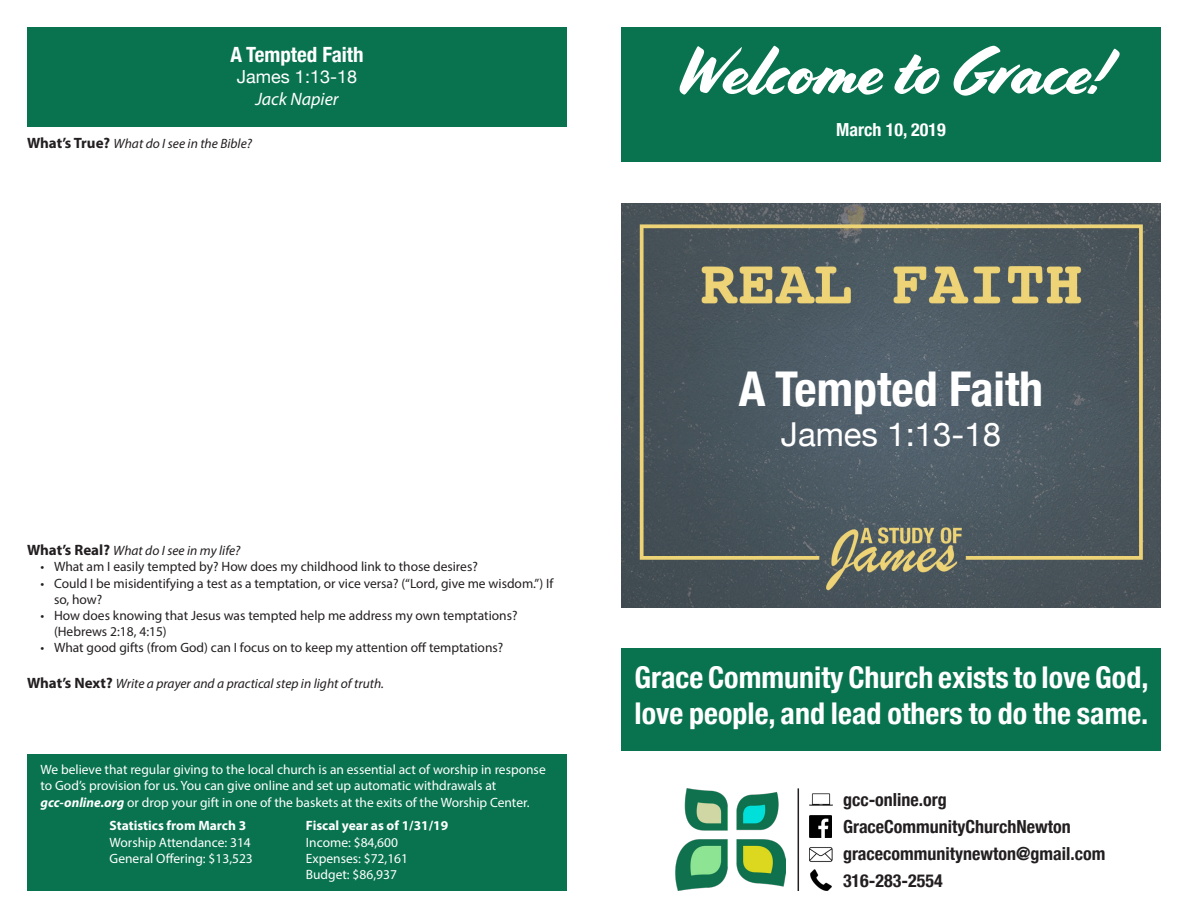
<style>
.page{position:relative;width:1188px;height:918px;background:#fff}
.page>*{position:absolute;margin:0;border:0;box-sizing:border-box;transform-origin:0 0}
.t1{font:67.5px "Cortado";color:#fff}
.t2{font:700 condensed 48px "Helvetica Neue";color:#fff}
.t3{font:33px "Helvetica Neue";color:#fff}
.t4{font:700 condensed 30px/36px "Helvetica Neue";color:#fff}
.t5{font:700 condensed 21px "Helvetica Neue";color:#fff}
.t6{font:700 condensed 18px "Helvetica Neue";color:#231f20}
.t7{font:700 condensed 18px "Helvetica Neue";color:#fff}
.t8{font:18px "Helvetica Neue";color:#fff}
.t9{font:italic 18px "Myriad Pro";color:#fff}
.t10{font:13.5px/16.2px "Myriad Pro";color:#fff}
.t11{font:13.5px/16.2px "Myriad Pro";color:#231f20}
.t12{font:italic 13.5px "Myriad Pro";color:#231f20}
.t13{font:700 13.5px "Myriad Pro";color:#fff}
.s1{font-weight:700;font-style:normal;font-size:15px}
.s2{font-weight:700;font-style:italic}
</style>
<div class="page">
<div style="left:27px;top:27px;width:540px;height:100px;background:#08734e"></div>
<div style="left:27px;top:754px;width:540px;height:137px;background:#08734e"></div>
<div style="left:621px;top:648px;width:540px;height:103px;background:#08734e"></div>
<img style="left:675px;top:788px;width:110px;height:103px">
<hr style="left:798px;top:788px;width:1px;height:103px;background:#231f20">
<img style="left:809px;top:793px;width:23px;height:13px">
<img style="left:809px;top:847px;width:23px;height:43px">
<img style="left:810px;top:816px;width:22px;height:22px">
<div style="left:621px;top:27px;width:540px;height:135px;background:#08734e"></div>
<img style="left:621px;top:203px;width:540px;height:405px">
<p class="t5" style="left:230px;top:37px;width:135px">A Tempted Faith</p>
<p class="t8" style="left:237px;top:64px;width:122px">James 1:13-18</p>
<p class="t9" style="left:255px;top:88px;width:85px">Jack Napier</p>
<p class="t12" style="left:27px;top:136px;width:226px"><span class="s1">What’s True?</span> What do I see in the Bible?</p>
<p class="t1" style="left:675px;top:32px;width:433px">Welcome to Grace!</p>
<p class="t7" style="left:836px;top:115px;width:111px">March 10, 2019</p>
<p class="t12" style="left:27px;top:542px;width:215px"><span class="s1">What’s Real?</span> What do I see in my life?</p>
<p class="t11" style="left:40px;top:559px;width:439px">• What am I easily tempted by? How does my childhood link to those desires?</p>
<p class="t11" style="left:54px;top:575px;width:501px;text-indent:-14px">• Could I be misidentifying a test as a temptation, or vice versa? (“Lord, give me wisdom.”) If so, how?</p>
<p class="t11" style="left:54px;top:607px;width:465px;text-indent:-14px">• How does knowing that Jesus was tempted help me address my own temptations? (Hebrews 2:18, 4:15)</p>
<p class="t11" style="left:40px;top:640px;width:464px">• What good gifts (from God) can I focus on to keep my attention off temptations?</p>
<p class="t12" style="left:27px;top:676px;width:359px"><span class="s1">What’s Next?</span> Write a prayer and a practical step in light of truth.</p>
<p class="t10" style="left:40px;top:761px;width:507px">We believe that regular giving to the local church is an essential act of worship in response to God’s provision for us. You can give online and set up automatic withdrawals at</p>
<p class="t10" style="left:40px;top:794px;width:491px"><span class="s2">gcc-online.org</span> or drop your gift in one of the baskets at the exits of the Worship Center.</p>
<p class="t13" style="left:110px;top:817px;width:138px">Statistics from March 3</p>
<p class="t10" style="left:110px;top:834px;width:143px">Worship Attendance: 314</p>
<p class="t10" style="left:110px;top:850px;width:145px">General Offering: $13,523</p>
<p class="t13" style="left:306px;top:817px;width:144px">Fiscal year as of 1/31/19</p>
<p class="t10" style="left:306px;top:834px;width:94px">Income: $84,600</p>
<p class="t10" style="left:306px;top:850px;width:104px">Expenses: $72,161</p>
<p class="t10" style="left:306px;top:866px;width:93px">Budget: $86,937</p>
<p class="t2" style="left:739px;top:349px;width:306px">A Tempted Faith</p>
<p class="t3" style="left:781px;top:410px;width:222px">James 1:13-18</p>
<p class="t4" style="left:634px;top:657px;width:516px">Grace Community Church exists to love God, love people, and lead others to do the same.</p>
<p class="t6" style="left:843px;top:784px;width:105px">gcc-online.org</p>
<p class="t6" style="left:843px;top:811px;width:229px">GraceCommunityChurchNewton</p>
<p class="t6" style="left:843px;top:838px;width:264px">gracecommunitynewton@gmail.com</p>
<p class="t6" style="left:843px;top:865px;width:101px">316-283-2554</p>
</div>
